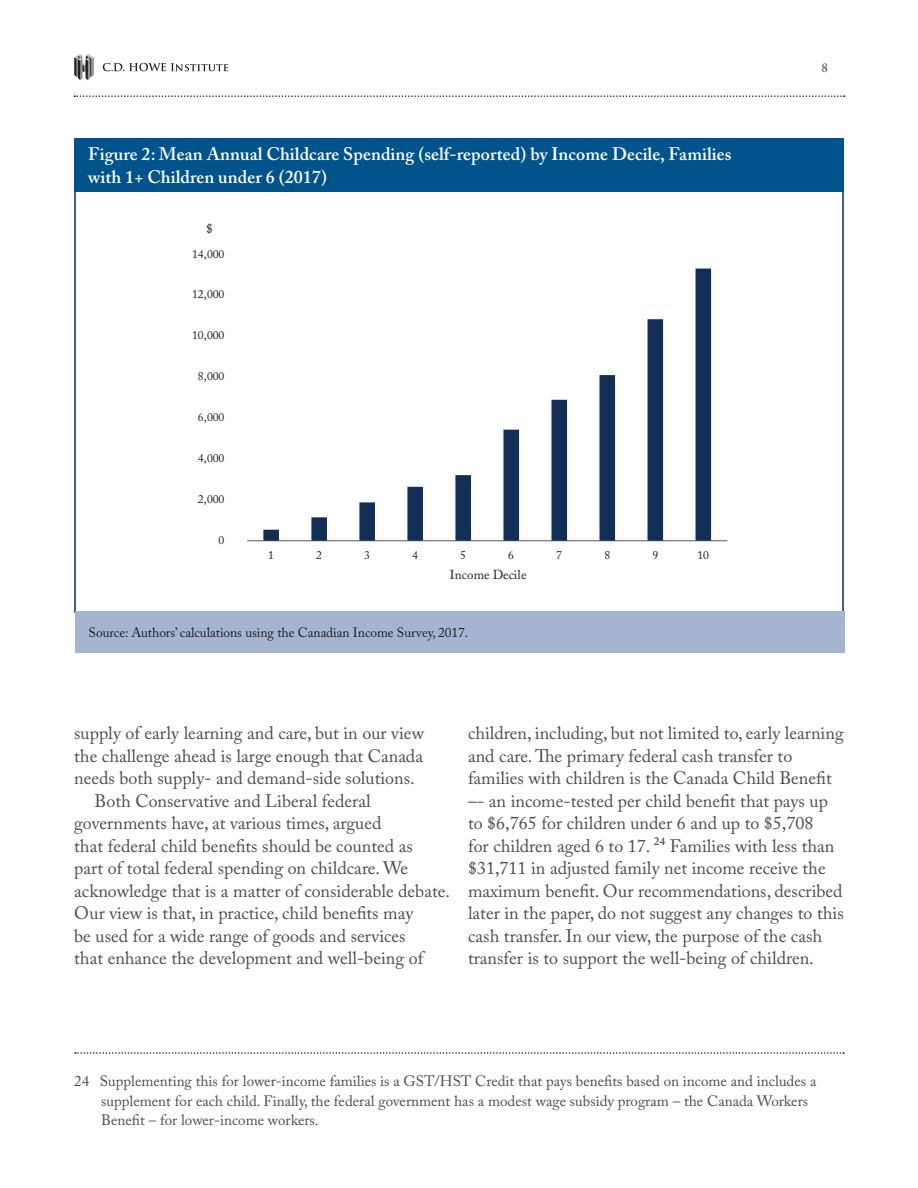
<style>
.page{position:relative;width:918px;height:1188px;background:#fff}
.page>*{position:absolute;margin:0;border:0;box-sizing:border-box;transform-origin:0 0}
.Body_Copy{font:18px/22.5px "Adobe Caslon Pro";color:#4b4c4d}
.Table_Header{font:600 18px/22.5px "Adobe Caslon Pro";letter-spacing:.005em;color:#fff}
.foot_note_2{font:15px/19.5px "Adobe Caslon Pro";color:#4b4c4d}
.table_foot_note{font:13.5px "Adobe Caslon Pro";letter-spacing:-.005em;color:#231f20}
.t1{font:13.5px "Minion Pro";color:#4b4c4d}
.t2{font:13.05px "Adobe Caslon Pro";color:#231f20}
.t3{font:11.7px "Adobe Caslon Pro";letter-spacing:-.005em;color:#231f20}
</style>
<div class="page">
<svg style="left:74px;top:95px;width:771px;height:2px"></svg>
<svg style="left:74px;top:54px;width:20px;height:26px"></svg>
<svg style="left:103px;top:63px;width:125px;height:8px"></svg>
<svg style="left:75px;top:1052px;width:769px;height:2px"></svg>
<div style="left:75px;top:138px;width:769px;height:53px;background:#01548b"></div>
<div style="left:75px;top:612px;width:770px;height:41px;background:#a4b4d1"></div>
<hr style="left:247px;top:540px;width:480px;height:1px;background:#6c6d70">
<svg style="left:263px;top:269px;width:448px;height:272px"></svg>
<p class="Table_Header" style="left:88px;top:143px;width:645px">Figure 2: Mean Annual Childcare Spending (self-reported) by Income Decile, Families with 1+ Children under 6 (2017)</p>
<p class="table_foot_note" style="left:206px;top:220px;width:8px">$</p>
<p class="t3" style="left:192px;top:247px;width:34px">14,000</p>
<p class="t3" style="left:192px;top:288px;width:34px">12,000</p>
<p class="t3" style="left:192px;top:329px;width:34px">10,000</p>
<p class="t3" style="left:198px;top:369px;width:28px">8,000</p>
<p class="t3" style="left:198px;top:410px;width:28px">6,000</p>
<p class="t3" style="left:198px;top:451px;width:28px">4,000</p>
<p class="t3" style="left:198px;top:492px;width:28px">2,000</p>
<p class="t3" style="left:219px;top:533px;width:7px">0</p>
<p class="t3" style="left:268px;top:548px;width:7px">1</p>
<p class="t3" style="left:316px;top:548px;width:7px">2</p>
<p class="t3" style="left:364px;top:548px;width:7px">3</p>
<p class="t3" style="left:412px;top:548px;width:7px">4</p>
<p class="t3" style="left:460px;top:548px;width:7px">5</p>
<p class="t3" style="left:508px;top:548px;width:7px">6</p>
<p class="t3" style="left:556px;top:548px;width:7px">7</p>
<p class="t3" style="left:604px;top:548px;width:7px">8</p>
<p class="t3" style="left:652px;top:548px;width:7px">9</p>
<p class="t3" style="left:697px;top:548px;width:13px">10</p>
<p class="t2" style="left:450px;top:567px;width:78px">Income Decile</p>
<p class="table_foot_note" style="left:89px;top:625px;width:381px">Source: Authors’ calculations using the Canadian Income Survey, 2017.</p>
<p class="t1" style="left:822px;top:59px;width:8px">8</p>
<p class="Body_Copy" style="left:74px;top:722px;width:351px;text-align:justify">supply of early learning and care, but in our view the challenge ahead is large enough that Canada needs both supply- and demand-side solutions.</p>
<p class="Body_Copy" style="left:74px;top:789px;width:377px;text-indent:20px">Both Conservative and Liberal federal governments have, at various times, argued<br>that federal child benefits should be counted as<br>part of total federal spending on childcare. We acknowledge that is a matter of considerable debate.<br>Our view is that, in practice, child benefits may<br>be used for a wide range of goods and services<br>that enhance the development and well-being of</p>
<p class="Body_Copy" style="left:468px;top:722px;width:377px">children, including, but not limited to, early learning and care. The primary federal cash transfer to families with children is the Canada Child Benefit –- an income-tested per child benefit that pays up to $6,765 for children under 6 and up to $5,708<br>for children aged 6 to 17. <sup>24</sup> Families with less than $31,711 in adjusted family net income receive the maximum benefit. Our recommendations, described later in the paper, do not suggest any changes to this cash transfer. In our view, the purpose of the cash transfer is to support the well-being of children.</p>
<p class="foot_note_2" style="left:101px;top:1071px;width:717px;text-indent:-27px">24 Supplementing this for lower-income families is a GST/HST Credit that pays benefits based on income and includes a supplement for each child. Finally, the federal government has a modest wage subsidy program – the Canada Workers<br>Benefit – for lower-income workers.</p>
</div>
